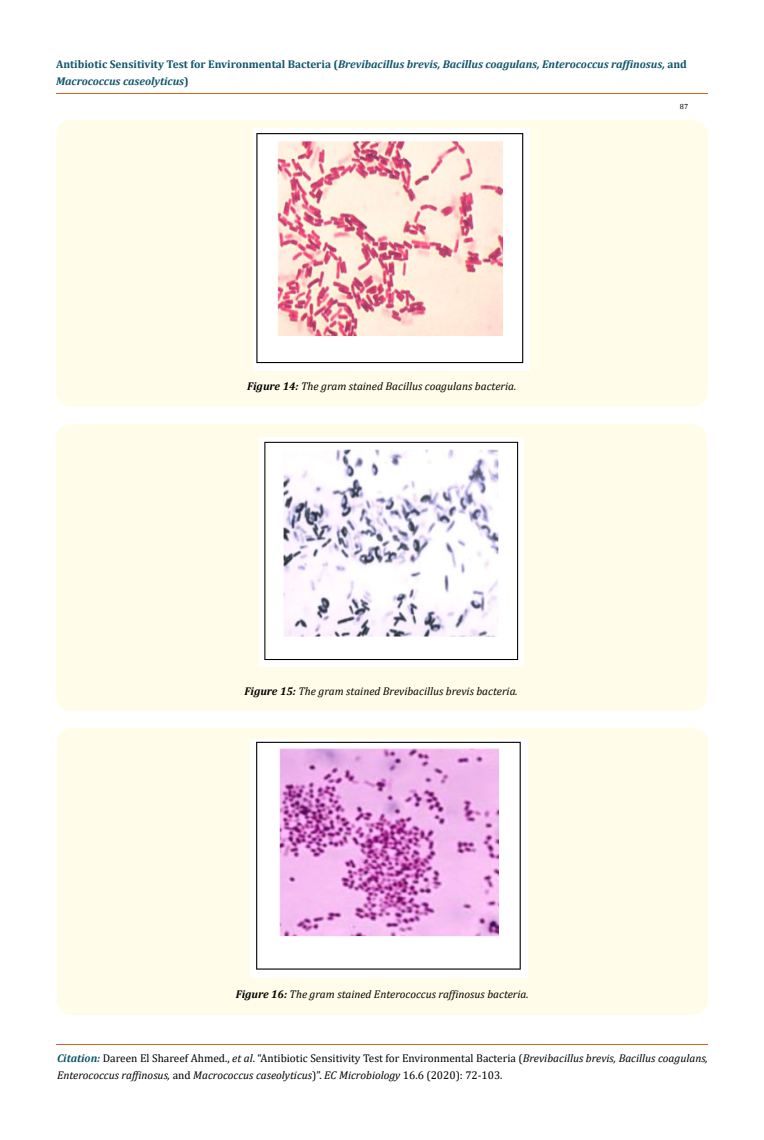
<style>
.page{position:relative;width:764px;height:1140px;background:#fff}
.page>*{position:absolute;margin:0;border:0;box-sizing:border-box;transform-origin:0 0}
.t1{font:italic 11.25px/17.5px "Cambria";color:#000}
.t2{font:italic 700 11.25px/17.5px "Cambria";color:#0e546a}
.t3{font:7.5px "Cambria";color:#000}
.s1{font-style:normal}
.s2{font-weight:700}
.s3{font-weight:700;color:#0e546a}
</style>
<div class="page">
<hr style="left:56px;top:93px;width:652px;height:1px;background:#e05d1a">
<hr style="left:56px;top:1044px;width:652px;height:1px;background:#e05d1a">
<div style="left:56px;top:120px;width:652px;height:287px;background:#fffde9;border-radius:15px"></div>
<div style="left:56px;top:424px;width:651px;height:287px;background:#fffde9;border-radius:15px"></div>
<div style="left:57px;top:728px;width:651px;height:287px;background:#fffde9;border-radius:15px"></div>
<img style="left:253px;top:129px;width:277px;height:241px">
<img style="left:260px;top:438px;width:263px;height:228px">
<img style="left:251px;top:739px;width:277px;height:238px">
<p class="t2" style="left:56px;top:55px;width:632px"><span class="s1">Antibiotic Sensitivity Test for Environmental Bacteria (</span>Brevibacillus brevis, Bacillus coagulans, Enterococcus raffinosus, <span class="s1">and<br></span>Macrococcus caseolyticus<span class="s1">)</span></p>
<p class="t1" style="left:247px;top:377px;width:271px"><span class="s2">Figure 14:</span> The gram stained Bacillus coagulans bacteria.</p>
<p class="t1" style="left:245px;top:682px;width:275px"><span class="s2">Figure 15:</span> The gram stained Brevibacillus brevis bacteria.</p>
<p class="t1" style="left:236px;top:985px;width:295px"><span class="s2">Figure 16:</span> The gram stained Enterococcus raffinosus bacteria.</p>
<p class="t3" style="left:680px;top:102px;width:10px">87</p>
<p class="t1" style="left:57px;top:1048px;width:652px"><span class="s3">Citation:</span> <span class="s1">Dareen El Shareef Ahmed.,</span> et al<span class="s1">. “Antibiotic Sensitivity Test for Environmental Bacteria (</span>Brevibacillus brevis, Bacillus coagulans,<br>Enterococcus raffinosus, <span class="s1">and</span> Macrococcus caseolyticus<span class="s1">)”.</span> EC Microbiology <span class="s1">16.6 (2020): 72-103.</span></p>
</div>
